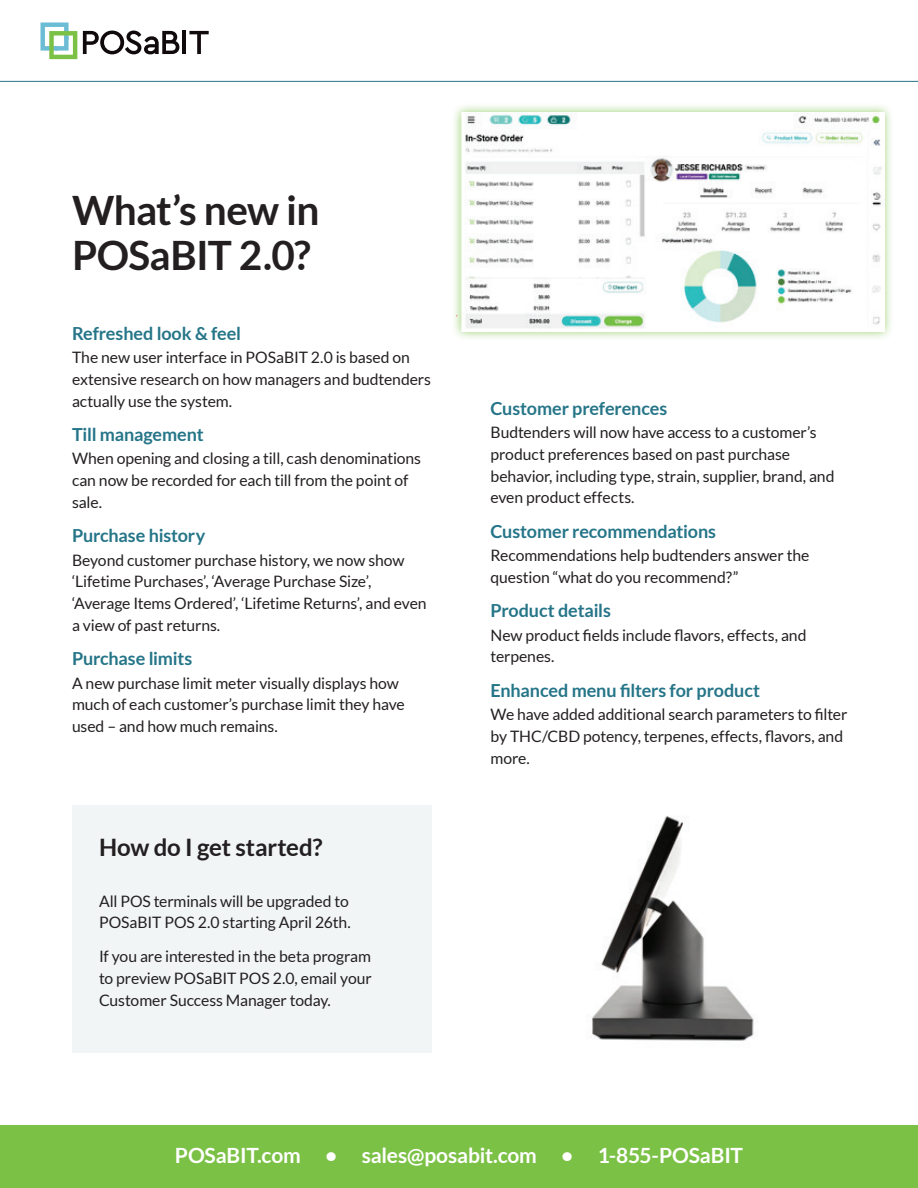
<style>
.page{position:relative;width:918px;height:1188px;background:#fff}
.page>*{position:absolute;margin:0;border:0;box-sizing:border-box;transform-origin:0 0}
.t1{font:700 40.5px/45px "Lato";letter-spacing:-.015em;color:#231f20}
.t2{font:700 24px "Lato";letter-spacing:-.005em;color:#231f20}
.t3{font:700 21px "Lato";letter-spacing:-.01em;color:#fff}
.t4{font:700 18px "Lato";letter-spacing:-.005em;color:#257588}
.t5{font:15.75px/21.8px "Lato";letter-spacing:-.005em;color:#231f20}
</style>
<div class="page">
<svg style="left:40px;top:23px;width:37px;height:36px"></svg>
<svg style="left:83px;top:31px;width:96px;height:23px"></svg>
<hr style="left:182px;top:31px;width:4px;height:23px;background:#110a0c">
<svg style="left:189px;top:31px;width:20px;height:23px"></svg>
<div style="left:0;top:1125px;width:918px;height:63px;background:#7bc145"></div>
<hr style="left:0;top:81px;width:918px;height:1px;background:#257588">
<div style="left:72px;top:806px;width:360px;height:247px;background:#f1f5f6"></div>
<div style="left:450px;top:103px;width:444px;height:238px;background:#7bc145;opacity:.75"></div>
<img style="left:456px;top:112px;width:429px;height:219px">
<img style="left:592px;top:815px;width:162px;height:226px">
<h1 class="t1" style="left:72px;top:187px;width:249px">What’s new in<br>POSaBIT 2.0?</h1>
<p class="t4" style="left:72px;top:323px;width:171px">Refreshed look &amp; feel</p>
<p class="t5" style="left:72px;top:347px;width:361px">The new user interface in POSaBIT 2.0 is based on extensive research on how managers and budtenders actually use the system.</p>
<p class="t4" style="left:72px;top:424px;width:133px">Till management</p>
<p class="t5" style="left:72px;top:448px;width:351px">When opening and closing a till, cash denominations can now be recorded for each till from the point of sale.</p>
<p class="t4" style="left:72px;top:526px;width:135px">Purchase history</p>
<p class="t5" style="left:72px;top:549px;width:356px">Beyond customer purchase history, we now show ‘Lifetime Purchases’, ‘Average Purchase Size’, ‘Average Items Ordered’, ‘Lifetime Returns’, and even a view of past returns.</p>
<p class="t4" style="left:72px;top:649px;width:122px">Purchase limits</p>
<p class="t5" style="left:72px;top:672px;width:334px">A new purchase limit meter visually displays how much of each customer’s purchase limit they have used – and how much remains.</p>
<h2 class="t2" style="left:99px;top:834px;width:225px">How do I get started?</h2>
<p class="t5" style="left:99px;top:890px;width:253px">All POS terminals will be upgraded to<br>POSaBIT POS 2.0 starting April 26th.</p>
<p class="t5" style="left:99px;top:945px;width:274px;text-align:justify">If you are interested in the beta program to preview POSaBIT POS 2.0, email your Customer Success Manager today.</p>
<p class="t4" style="left:490px;top:398px;width:178px">Customer preferences</p>
<p class="t5" style="left:490px;top:422px;width:346px">Budtenders will now have access to a customer’s product preferences based on past purchase behavior, including type, strain, supplier, brand, and even product effects.</p>
<p class="t4" style="left:490px;top:521px;width:227px">Customer recommendations</p>
<p class="t5" style="left:490px;top:545px;width:320px">Recommendations help budtenders answer the question “what do you recommend?”</p>
<p class="t4" style="left:490px;top:601px;width:122px">Product details</p>
<p class="t5" style="left:490px;top:624px;width:318px">New product fields include flavors, effects, and terpenes.</p>
<p class="t4" style="left:490px;top:680px;width:271px">Enhanced menu filters for product</p>
<p class="t5" style="left:490px;top:704px;width:358px">We have added additional search parameters to filter by THC/CBD potency, terpenes, effects, flavors, and more.</p>
<h3 class="t3" style="left:175px;top:1144px;width:570px">POSaBIT.com • sales@posabit.com • 1-855-POSaBIT</h3>
</div>
